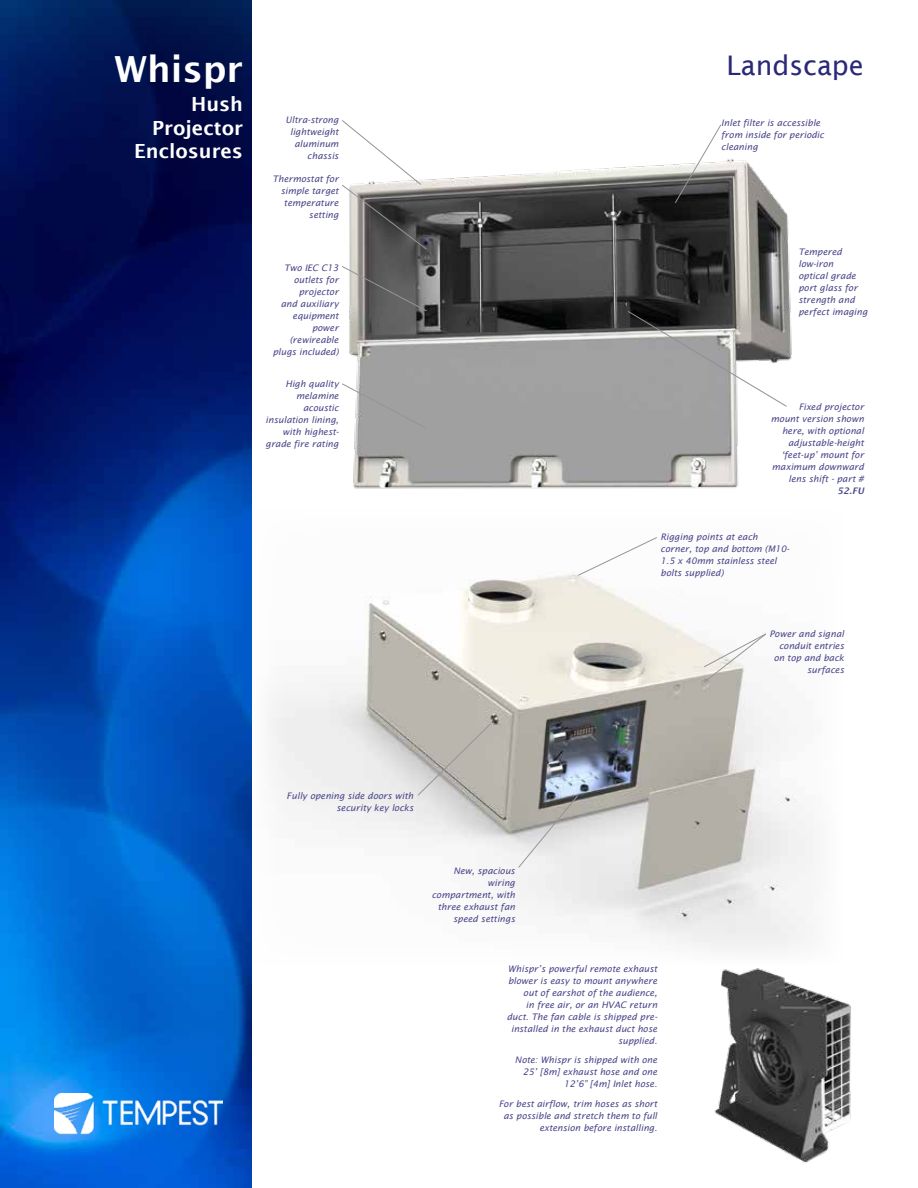
<style>
.page{position:relative;width:918px;height:1188px;background:#fff}
.page>*{position:absolute;margin:0;border:0;box-sizing:border-box;transform-origin:0 0}
.t1{font:600 36px "Lucida Sans";color:#fff}
.t2{font:27px "Lucida Sans";color:#2b2878}
.t3{font:600 19.5px/23.4px "Lucida Sans";color:#fff;text-align:right}
.t4{font:italic 9px/12px "Lucida Sans";color:#4a468a;text-align:right}
.t5{font:italic 600 9px "Lucida Sans";color:#4a468a}
</style>
<div class="page">
<img style="left:269px;top:572px;width:545px;height:378px">
<img style="left:349px;top:159px;width:443px;height:330px">
<svg style="left:577px;top:537px;width:81px;height:39px"></svg>
<svg style="left:674px;top:124px;width:48px;height:80px"></svg>
<svg style="left:627px;top:310px;width:161px;height:97px"></svg>
<img style="left:0;top:0;width:252px;height:1188px">
<img style="left:55px;top:1094px;width:167px;height:43px">
<img style="left:714px;top:968px;width:137px;height:195px">
<svg style="left:342px;top:265px;width:86px;height:47px;background:#7f7e7e"></svg>
<svg style="left:417px;top:723px;width:75px;height:73px;background:#bbb8b1"></svg>
<svg style="left:650px;top:584px;width:42px;height:22px"></svg>
<svg style="left:342px;top:383px;width:86px;height:46px"></svg>
<svg style="left:703px;top:633px;width:64px;height:50px"></svg>
<svg style="left:518px;top:795px;width:61px;height:73px;background:#c5c4c2"></svg>
<svg style="left:342px;top:120px;width:85px;height:130px"></svg>
<h1 class="t1" style="left:115px;top:48px;width:130px">Whispr</h1>
<h2 class="t2" style="left:726px;top:50px;width:139px">Landscape</h2>
<h3 class="t3" style="left:134px;top:92px;width:110px">Hush<br>Projector<br>Enclosures</h3>
<p class="t4" style="left:286px;top:113px;width:55px">Ultra-strong lightweight aluminum chassis</p>
<p class="t4" style="left:721px;top:116px;width:104px;text-align:left">Inlet filter is accessible from inside for periodic cleaning</p>
<p class="t4" style="left:272px;top:173px;width:68px">Thermostat for simple target temperature setting</p>
<p class="t4" style="left:273px;top:262px;width:67px">Two IEC C13 outlets for projector<br>and auxiliary equipment power (rewireable plugs included)</p>
<p class="t4" style="left:266px;top:377px;width:75px">High quality melamine acoustic insulation lining, with highest&shy;grade fire rating</p>
<p class="t4" style="left:798px;top:245px;width:71px;text-align:left">Tempered low-iron<br>optical grade port glass for strength and perfect imaging</p>
<p class="t4" style="left:771px;top:401px;width:95px">Fixed projector mount version shown here, with optional adjustable-height ‘feet-up’ mount for maximum downward lens shift - part #</p>
<p class="t5" style="left:837px;top:486px;width:28px">52.FU</p>
<p class="t4" style="left:661px;top:531px;width:130px;text-align:left">Rigging points at each corner, top and bottom (M10-<br>1.5 x 40mm stainless steel bolts supplied)</p>
<p class="t4" style="left:769px;top:628px;width:76px">Power and signal conduit entries on top and back surfaces</p>
<p class="t4" style="left:287px;top:790px;width:128px">Fully opening side doors with security key locks</p>
<p class="t4" style="left:432px;top:864px;width:85px">New, spacious wiring compartment, with three exhaust fan speed settings</p>
<p class="t4" style="left:507px;top:963px;width:152px">Whispr’s powerful remote exhaust blower is easy to mount anywhere out of earshot of the audience,<br>in free air, or an HVAC return duct. The fan cable is shipped pre&shy;installed in the exhaust duct hose supplied.</p>
<p class="t4" style="left:515px;top:1054px;width:144px">Note: Whispr is shipped with one<br>25’ [8m] exhaust hose and one<br>12’6” [4m] Inlet hose.</p>
<p class="t4" style="left:499px;top:1097px;width:160px">For best airflow, trim hoses as short as possible and stretch them to full extension before installing.</p>
</div>
